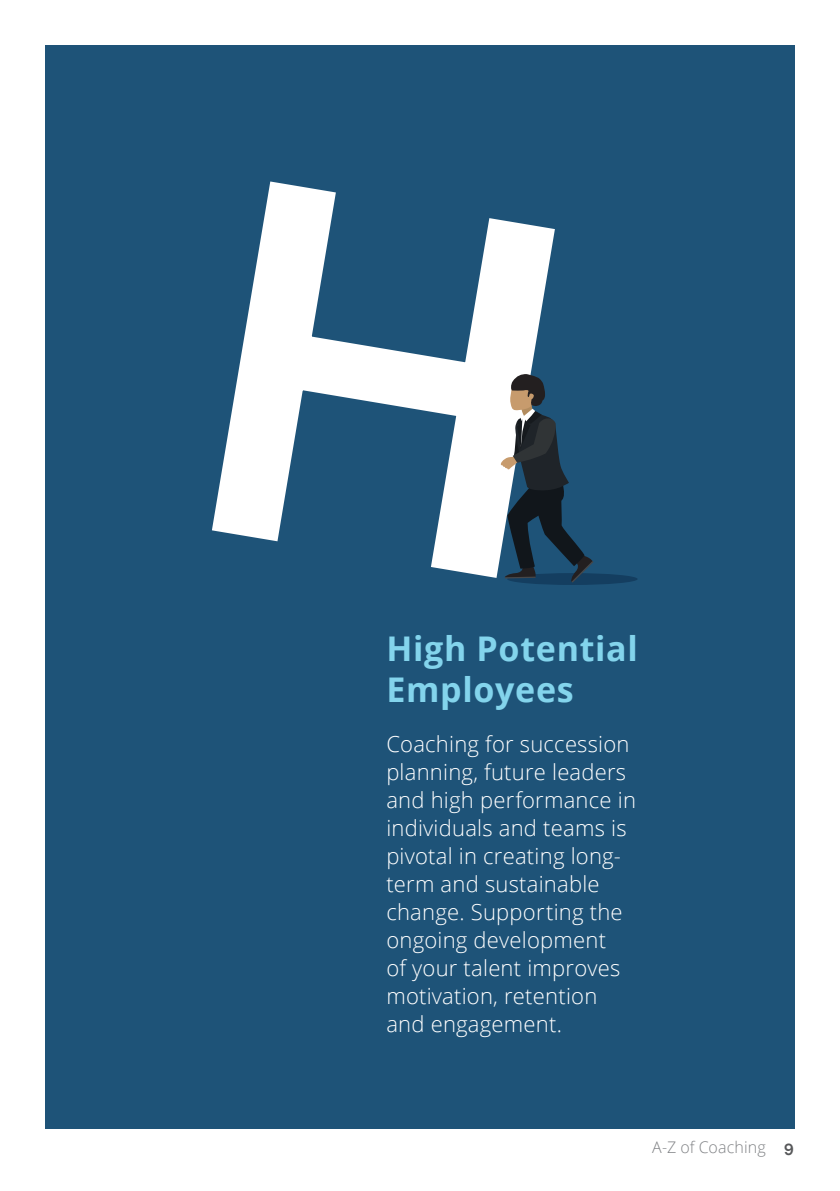
<style>
.page{position:relative;width:840px;height:1191px;background:#fff}
.page>*{position:absolute;margin:0;border:0;box-sizing:border-box;transform-origin:0 0}
.t1{font:700 34px/40.8px "Open Sans";letter-spacing:.02em;color:#83d4ec}
.t2{font:300 22px/28px "Open Sans";letter-spacing:.01em;color:#fff}
.Body_copy{font:300 16px "Open Sans";letter-spacing:.005em;color:#808285}
.t3{font:700 16px "DM Sans";color:#57585a}
</style>
<div class="page">
<div style="left:45px;top:45px;width:749px;height:1083px;background:#1e5378"></div>
<div style="left:507px;top:573px;width:130px;height:12px;background:#143e60;border-radius:50%"></div>
<svg style="left:505px;top:420px;width:88px;height:162px"></svg>
<svg style="left:500px;top:374px;width:53px;height:202px"></svg>
<p class="t1" style="left:386px;top:627px;width:253px">High Potential<br>Employees</p>
<p class="t2" style="left:386px;top:730px;width:251px">Coaching for succession planning, future leaders and high performance in individuals and teams is pivotal in creating long&shy;term and sustainable change. Supporting the ongoing development<br>of your talent improves motivation, retention and engagement.</p>
<p class="Body_copy" style="left:651px;top:1136px;width:115px">A-Z of Coaching</p>
<p class="t3" style="left:783px;top:1139px;width:12px">9</p>
</div>
